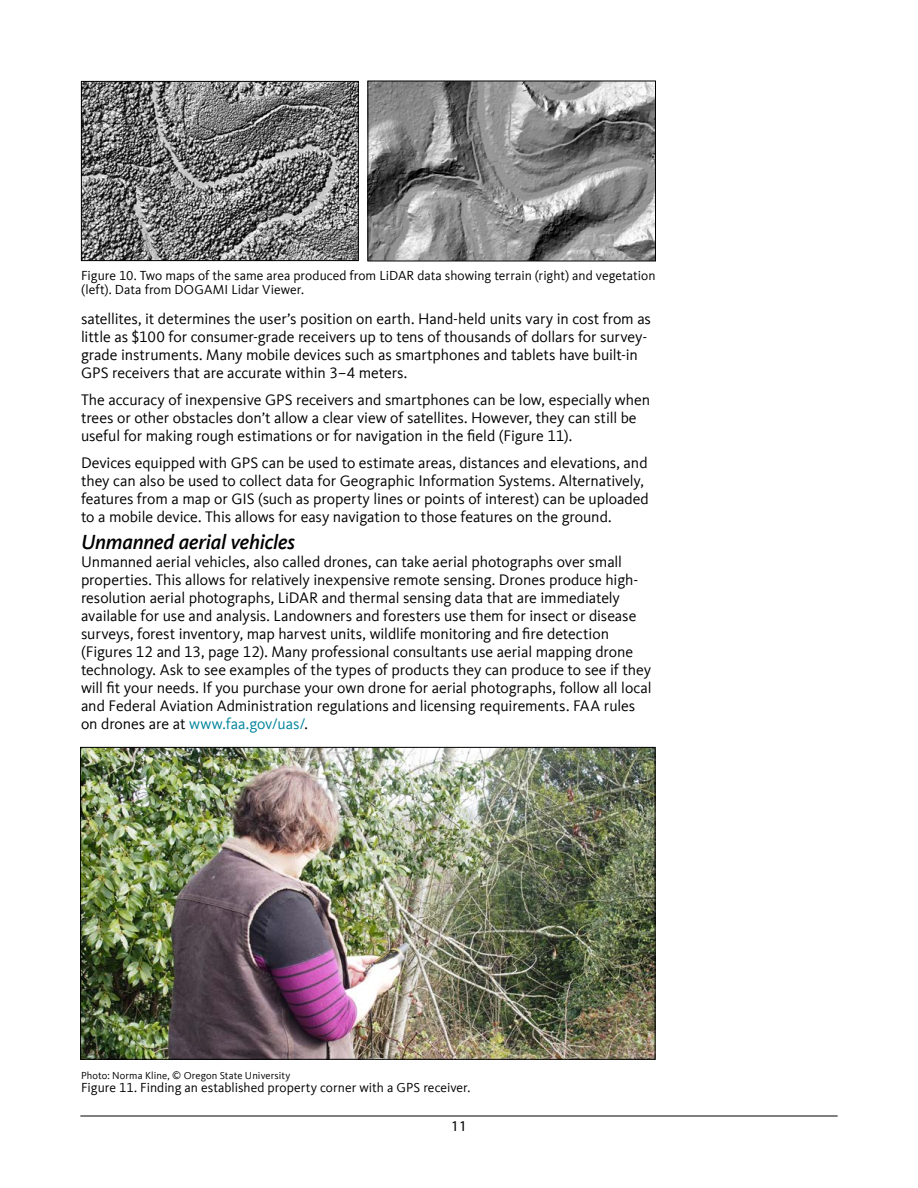
<style>
.page{position:relative;width:918px;height:1188px;background:#fff}
.page>*{position:absolute;margin:0;border:0;box-sizing:border-box;transform-origin:0 0}
.Subhead_14_italic{font:italic 500 21px "Kievit Offc";letter-spacing:-.01em;color:#000}
.Body_Text1{font:15.75px/18px "Kievit Offc";letter-spacing:-.005em;color:#000}
.t1{font:15px "Myriad Pro";color:#000}
.t2{font:13.5px/13.5px "Kievit Offc";color:#000}
.Credit{font:10.5px "Kievit Offc";letter-spacing:.01em;color:#000}
.s1{color:#00859b}
</style>
<div class="page">
<hr style="left:80px;top:1116px;width:758px;height:1px;background:#000">
<img style="left:83px;top:83px;width:274px;height:176px">
<div style="left:81px;top:81px;width:278px;height:180px;border:1px solid #000"></div>
<img style="left:370px;top:83px;width:284px;height:176px">
<div style="left:368px;top:81px;width:288px;height:180px;border:1px solid #000"></div>
<img style="left:82px;top:749px;width:572px;height:309px">
<p class="t2" style="left:81px;top:269px;width:576px">Figure 10. Two maps of the same area produced from LiDAR data showing terrain (right) and vegetation (left). Data from DOGAMI Lidar Viewer.</p>
<p class="Body_Text1" style="left:81px;top:310px;width:572px">satellites, it determines the user’s position on earth. Hand-held units vary in cost from as little as $100 for consumer-grade receivers up to tens of thousands of dollars for survey&shy;grade instruments. Many mobile devices such as smartphones and tablets have built-in GPS receivers that are accurate within 3–4 meters.</p>
<p class="Body_Text1" style="left:81px;top:391px;width:571px">The accuracy of inexpensive GPS receivers and smartphones can be low, especially when trees or other obstacles don’t allow a clear view of satellites. However, they can still be useful for making rough estimations or for navigation in the field (Figure 11).</p>
<p class="Body_Text1" style="left:81px;top:454px;width:569px">Devices equipped with GPS can be used to estimate areas, distances and elevations, and they can also be used to collect data for Geographic Information Systems. Alternatively, features from a map or GIS (such as property lines or points of interest) can be uploaded to a mobile device. This allows for easy navigation to those features on the ground.</p>
<p class="Subhead_14_italic" style="left:81px;top:530px;width:216px">Unmanned aerial vehicles</p>
<p class="Body_Text1" style="left:81px;top:553px;width:572px">Unmanned aerial vehicles, also called drones, can take aerial photographs over small properties. This allows for relatively inexpensive remote sensing. Drones produce high&shy;resolution aerial photographs, LiDAR and thermal sensing data that are immediately available for use and analysis. Landowners and foresters use them for insect or disease surveys, forest inventory, map harvest units, wildlife monitoring and fire detection (Figures 12 and 13, page 12). Many professional consultants use aerial mapping drone technology. Ask to see examples of the types of products they can produce to see if they will fit your needs. If you purchase your own drone for aerial photographs, follow all local and Federal Aviation Administration regulations and licensing requirements. FAA rules on drones are at <span class="s1">www.faa.gov/uas/</span>.</p>
<p class="Credit" style="left:81px;top:1070px;width:211px">Photo: Norma Kline, © Oregon State University</p>
<p class="t2" style="left:81px;top:1081px;width:391px">Figure 11. Finding an established property corner with a GPS receiver.</p>
<p class="t1" style="left:451px;top:1117px;width:17px">11</p>
</div>
